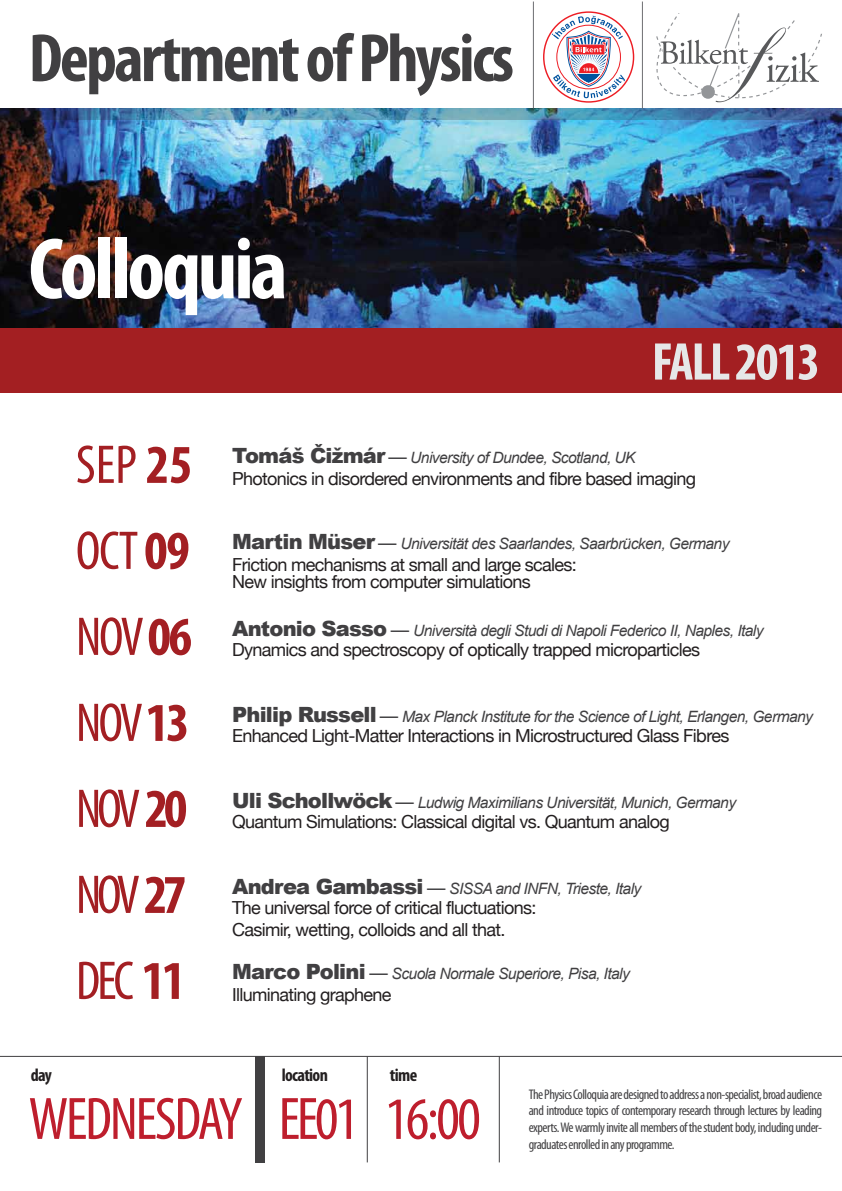
<style>
.page{position:relative;width:842px;height:1191px;background:#fff}
.page>*{position:absolute;margin:0;border:0;box-sizing:border-box;transform-origin:0 0}
.t1{font:700 condensed 87.8px "Myriad Pro";letter-spacing:-.035em;color:#fff}
.t2{font:700 condensed 68.8px "Myriad Pro";letter-spacing:-.035em;color:#414042}
.t3{font:condensed 60.4px "Myriad Pro";letter-spacing:-.035em;color:#be1e2d}
.t4{font:condensed 55px "Myriad Pro";letter-spacing:-.055em;color:#a31f23}
.t5{font:700 condensed 53.5px "Myriad Pro";letter-spacing:-.035em;color:#e6e7e8}
.t6{font:18px/17px "Helvetica Neue";letter-spacing:-.035em;color:#231f20}
.t7{font:700 condensed 18px "Myriad Pro";letter-spacing:-.035em;color:#231f20}
.t8{font:italic 15.6px "Arial";letter-spacing:-.035em;color:#414042}
.t9{font:condensed 14px/16.8px "Myriad Pro";letter-spacing:-.035em;color:#414042;text-align:justify}
.s1{font-weight:700}
.s2{font-weight:900;font-style:normal;font-size:21px}
.s3{font-style:normal;font-size:18.4px}
.s4{font-size:18.4px}
</style>
<div class="page">
<img style="left:0;top:120px;width:842px;height:208px">
<img style="left:0;top:108px;width:842px;height:12px">
<div style="left:0;top:328px;width:842px;height:65px;background:#a31f22"></div>
<svg style="left:656px;top:13px;width:166px;height:89px"></svg>
<hr style="left:642px;top:2px;width:1px;height:106px;background:#6d6e71">
<hr style="left:533px;top:2px;width:1px;height:106px;background:#6d6e71">
<hr style="left:0;top:1056px;width:842px;height:1px;background:#414042">
<hr style="left:367px;top:1056px;width:1px;height:106px;background:#414042">
<hr style="left:499px;top:1056px;width:1px;height:106px;background:#414042">
<svg style="left:544px;top:12px;width:89px;height:90px"></svg>
<svg style="left:552px;top:16px;width:73px;height:82px"></svg>
<div style="left:255px;top:1056px;width:9px;height:106px;background:#414042"></div>
<h2 class="t2" style="left:29px;top:15px;width:487px">Department of Physics</h2>
<h1 class="t1" style="left:29px;top:214px;width:260px">Colloquia</h1>
<h3 class="t5" style="left:652px;top:328px;width:170px">FALL 2013</h3>
<h3 class="t4" style="left:76px;top:431px;width:118px">SEP <span class="s1">25</span></h3>
<p class="t8" style="left:232px;top:447px;width:405px"><span class="s2">Tomáš Čižmár</span> <span class="s3">—</span> University of Dundee, Scotland, UK</p>
<p class="t6" style="left:232px;top:469px;width:465px">Photonics in disordered environments and fibre based imaging</p>
<h3 class="t4" style="left:76px;top:517px;width:115px">OCT <span class="s1">09</span></h3>
<p class="t8" style="left:232px;top:533px;width:499px"><span class="s2">Martin Müser</span> <span class="s3">—</span> Universität des Saarlandes, Saarbrücken, Germany</p>
<p class="t6" style="left:232px;top:555px;width:346px">Friction mechanisms at small and large scales:<br>New insights from computer simulations</p>
<h3 class="t4" style="left:76px;top:603px;width:118px">NOV <span class="s1">06</span></h3>
<p class="t8" style="left:232px;top:620px;width:533px"><span class="s2">Antonio Sasso</span> <span class="s3">—</span> Università degli Studi di Napoli Federico II, Naples, Italy</p>
<p class="t6" style="left:232px;top:641px;width:470px">Dynamics and spectroscopy of optically trapped microparticles</p>
<h3 class="t4" style="left:76px;top:689px;width:115px">NOV <span class="s1">13</span></h3>
<p class="t8" style="left:232px;top:706px;width:582px"><span class="s2">Philip Russell</span> <span class="s3">—</span> Max Planck Institute for the Science of Light, Erlangen, Germany</p>
<p class="t6" style="left:232px;top:727px;width:499px">Enhanced Light-Matter Interactions in Microstructured Glass Fibres</p>
<h3 class="t4" style="left:76px;top:775px;width:113px">NOV <span class="s1">20</span></h3>
<p class="t8" style="left:232px;top:792px;width:506px"><span class="s2">Uli Schollwöck</span> <span class="s3">—</span> Ludwig Maximilians Universität, Munich, Germany</p>
<p class="t6" style="left:232px;top:812px;width:439px">Quantum Simulations: Classical digital vs. Quantum analog</p>
<h3 class="t4" style="left:76px;top:861px;width:112px">NOV <span class="s1">27</span></h3>
<p class="t8" style="left:232px;top:878px;width:411px"><span class="s2">Andrea Gambassi</span> <span class="s4">—</span> SISSA and INFN, Trieste, Italy</p>
<p class="t6" style="left:232px;top:896px;width:306px;line-height:21.6px">The universal force of critical fluctuations:<br>Casimir, wetting, colloids and all that.</p>
<h3 class="t4" style="left:76px;top:947px;width:111px">DEC <span class="s1">11</span></h3>
<p class="t8" style="left:232px;top:963px;width:399px"><span class="s2">Marco Polini</span> <span class="s4">—</span> Scuola Normale Superiore, Pisa, Italy</p>
<p class="t6" style="left:232px;top:985px;width:161px">Illuminating graphene</p>
<p class="t7" style="left:31px;top:1064px;width:23px">day</p>
<h3 class="t3" style="left:29px;top:1082px;width:453px">WEDNESDAY EE01 16:00</h3>
<p class="t7" style="left:282px;top:1064px;width:48px">location</p>
<p class="t7" style="left:390px;top:1064px;width:29px">time</p>
<p class="t9" style="left:529px;top:1085px;width:295px">The Physics Colloquia are designed to address a non-specialist, broad audience and introduce topics of contemporary research through lectures by leading experts. We warmly invite all members of the student body, including under&shy;graduates enrolled in any programme.</p>
</div>
